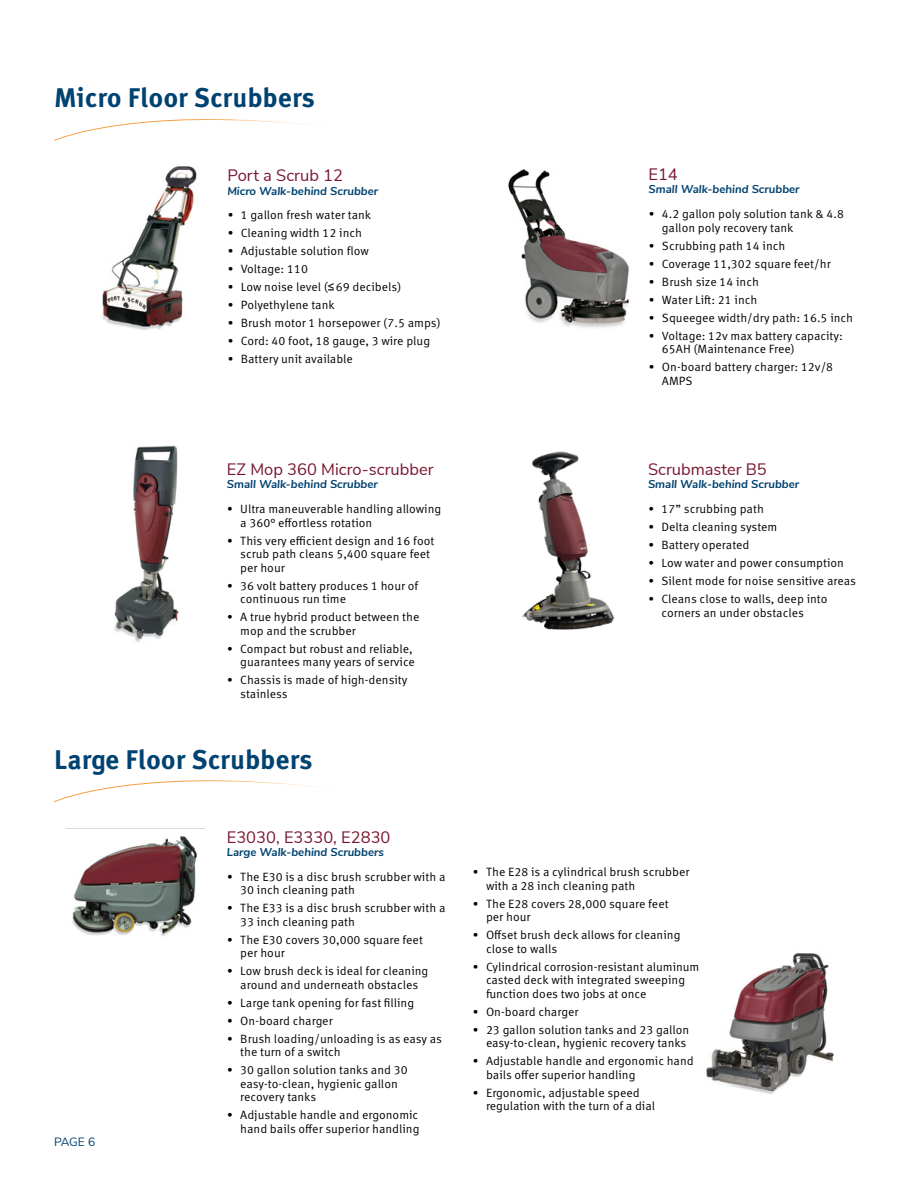
<style>
.page{position:relative;width:918px;height:1188px;background:#fff}
.page>*{position:absolute;margin:0;border:0;box-sizing:border-box;transform-origin:0 0}
.t1{font:700 27px "Meta Correspondence Pro";color:#004270}
.t2{font:16.5px "Nunito Sans";color:#791731}
.t3{font:12px/13.5px "Meta Correspondence Pro";color:#000}
.t4{font:12px "Nunito Sans";color:#004270}
.t5{font:italic 700 11.4px "Nunito Sans";color:#004270}
.s1{font-family:"Arial"}
</style>
<div class="page">
<img style="left:102px;top:166px;width:95px;height:164px">
<img style="left:508px;top:169px;width:121px;height:159px">
<img style="left:114px;top:445px;width:65px;height:197px">
<svg style="left:54px;top:119px;width:255px;height:22px"></svg>
<img style="left:67px;top:828px;width:138px;height:109px">
<svg style="left:54px;top:780px;width:263px;height:22px"></svg>
<img style="left:706px;top:953px;width:128px;height:141px">
<img style="left:522px;top:451px;width:93px;height:179px">
<h1 class="t1" style="left:54px;top:76px;width:263px">Micro Floor Scrubbers</h1>
<h2 class="t2" style="left:227px;top:163px;width:117px">Port a Scrub 12</h2>
<p class="t5" style="left:227px;top:182px;width:152px">Micro Walk-behind Scrubber</p>
<p class="t3" style="left:227px;top:208px;width:145px">• 1 gallon fresh water tank</p>
<p class="t3" style="left:227px;top:226px;width:136px">• Cleaning width 12 inch</p>
<p class="t3" style="left:227px;top:244px;width:143px">• Adjustable solution flow</p>
<p class="t3" style="left:227px;top:262px;width:82px">• Voltage: 110</p>
<p class="t3" style="left:227px;top:280px;width:176px">• Low noise level (<span class="s1">≤</span> 69 decibels)</p>
<p class="t3" style="left:227px;top:298px;width:109px">• Polyethylene tank</p>
<p class="t3" style="left:227px;top:316px;width:215px">• Brush motor 1 horsepower (7.5 amps)</p>
<p class="t3" style="left:227px;top:334px;width:204px">• Cord: 40 foot, 18 gauge, 3 wire plug</p>
<p class="t3" style="left:227px;top:352px;width:127px">• Battery unit available</p>
<h2 class="t2" style="left:648px;top:162px;width:31px">E14</h2>
<p class="t5" style="left:648px;top:181px;width:153px">Small Walk-behind Scrubber</p>
<p class="t3" style="left:662px;top:206px;width:184px;text-indent:-14px">• 4.2 gallon poly solution tank &amp; 4.8 gallon poly recovery tank</p>
<p class="t3" style="left:648px;top:238px;width:139px">• Scrubbing path 14 inch</p>
<p class="t3" style="left:648px;top:256px;width:184px">• Coverage 11,302 square feet/hr</p>
<p class="t3" style="left:648px;top:274px;width:112px">• Brush size 14 inch</p>
<p class="t3" style="left:648px;top:292px;width:110px">• Water Lift: 21 inch</p>
<p class="t3" style="left:648px;top:310px;width:206px">• Squeegee width/dry path: 16.5 inch</p>
<p class="t3" style="left:662px;top:328px;width:182px;text-indent:-14px">• Voltage: 12v max battery capacity:<br>65AH (Maintenance Free)</p>
<p class="t3" style="left:662px;top:359px;width:173px;text-indent:-14px">• On-board battery charger: 12v/8<br>AMPS</p>
<h2 class="t2" style="left:227px;top:457px;width:208px">EZ Mop 360 Micro-scrubber</h2>
<p class="t5" style="left:227px;top:476px;width:153px">Small Walk-behind Scrubber</p>
<p class="t3" style="left:240px;top:501px;width:202px;text-indent:-14px">• Ultra maneuverable handling allowing a 360° effortless rotation</p>
<p class="t3" style="left:240px;top:533px;width:196px;text-indent:-14px">• This very efficient design and 16 foot scrub path cleans 5,400 square feet per hour</p>
<p class="t3" style="left:240px;top:578px;width:179px;text-indent:-14px">• 36 volt battery produces 1 hour of continuous run time</p>
<p class="t3" style="left:240px;top:609px;width:181px;text-indent:-14px">• A true hybrid product between the mop and the scrubber</p>
<p class="t3" style="left:227px;top:641px;width:190px;text-align:right">• Compact but robust and reliable, guarantees many years of service</p>
<p class="t3" style="left:240px;top:672px;width:169px;text-indent:-14px">• Chassis is made of high-density stainless</p>
<h1 class="t1" style="left:54px;top:738px;width:260px">Large Floor Scrubbers</h1>
<p class="t4" style="left:54px;top:1133px;width:43px">PAGE 6</p>
<h2 class="t2" style="left:227px;top:825px;width:165px">E3030, E3330, E2830</h2>
<p class="t5" style="left:227px;top:844px;width:159px">Large Walk-behind Scrubbers</p>
<p class="t3" style="left:240px;top:869px;width:207px;text-indent:-14px">• The E30 is a disc brush scrubber with a<br>30 inch cleaning path</p>
<p class="t3" style="left:240px;top:901px;width:207px;text-indent:-14px">• The E33 is a disc brush scrubber with a<br>33 inch cleaning path</p>
<p class="t3" style="left:240px;top:932px;width:184px;text-indent:-14px">• The E30 covers 30,000 square feet per hour</p>
<p class="t3" style="left:227px;top:964px;width:203px;text-align:center">• Low brush deck is ideal for cleaning around and underneath obstacles</p>
<p class="t3" style="left:227px;top:995px;width:189px">• Large tank opening for fast filling</p>
<p class="t3" style="left:227px;top:1013px;width:107px">• On-board charger</p>
<p class="t3" style="left:240px;top:1031px;width:203px;text-indent:-14px">• Brush loading/unloading is as easy as the turn of a switch</p>
<p class="t3" style="left:240px;top:1063px;width:169px;text-indent:-14px">• 30 gallon solution tanks and 30 easy-to-clean, hygienic gallon recovery tanks</p>
<p class="t3" style="left:227px;top:1108px;width:194px;text-align:right">• Adjustable handle and ergonomic hand bails offer superior handling</p>
<h2 class="t2" style="left:648px;top:457px;width:120px">Scrubmaster B5</h2>
<p class="t5" style="left:648px;top:476px;width:153px">Small Walk-behind Scrubber</p>
<p class="t3" style="left:648px;top:501px;width:117px">• 17” scrubbing path</p>
<p class="t3" style="left:648px;top:519px;width:131px">• Delta cleaning system</p>
<p class="t3" style="left:648px;top:537px;width:103px">• Battery operated</p>
<p class="t3" style="left:648px;top:555px;width:198px">• Low water and power consumption</p>
<p class="t3" style="left:648px;top:573px;width:209px">• Silent mode for noise sensitive areas</p>
<p class="t3" style="left:662px;top:591px;width:168px;text-indent:-14px">• Cleans close to walls, deep into corners an under obstacles</p>
<p class="t3" style="left:486px;top:864px;width:205px;text-indent:-14px">• The E28 is a cylindrical brush scrubber with a 28 inch cleaning path</p>
<p class="t3" style="left:486px;top:896px;width:184px;text-indent:-14px">• The E28 covers 28,000 square feet per hour</p>
<p class="t3" style="left:486px;top:927px;width:196px;text-indent:-14px">• Offset brush deck allows for cleaning close to walls</p>
<p class="t3" style="left:486px;top:959px;width:215px;text-indent:-14px">• Cylindrical corrosion-resistant aluminum casted deck with integrated sweeping function does two jobs at once</p>
<p class="t3" style="left:472px;top:1004px;width:107px">• On-board charger</p>
<p class="t3" style="left:472px;top:1022px;width:218px;text-align:right">• 23 gallon solution tanks and 23 gallon easy-to-clean, hygienic recovery tanks</p>
<p class="t3" style="left:486px;top:1053px;width:209px;text-indent:-14px">• Adjustable handle and ergonomic hand bails offer superior handling</p>
<p class="t3" style="left:486px;top:1085px;width:171px;text-indent:-14px">• Ergonomic, adjustable speed regulation with the turn of a dial</p>
</div>
